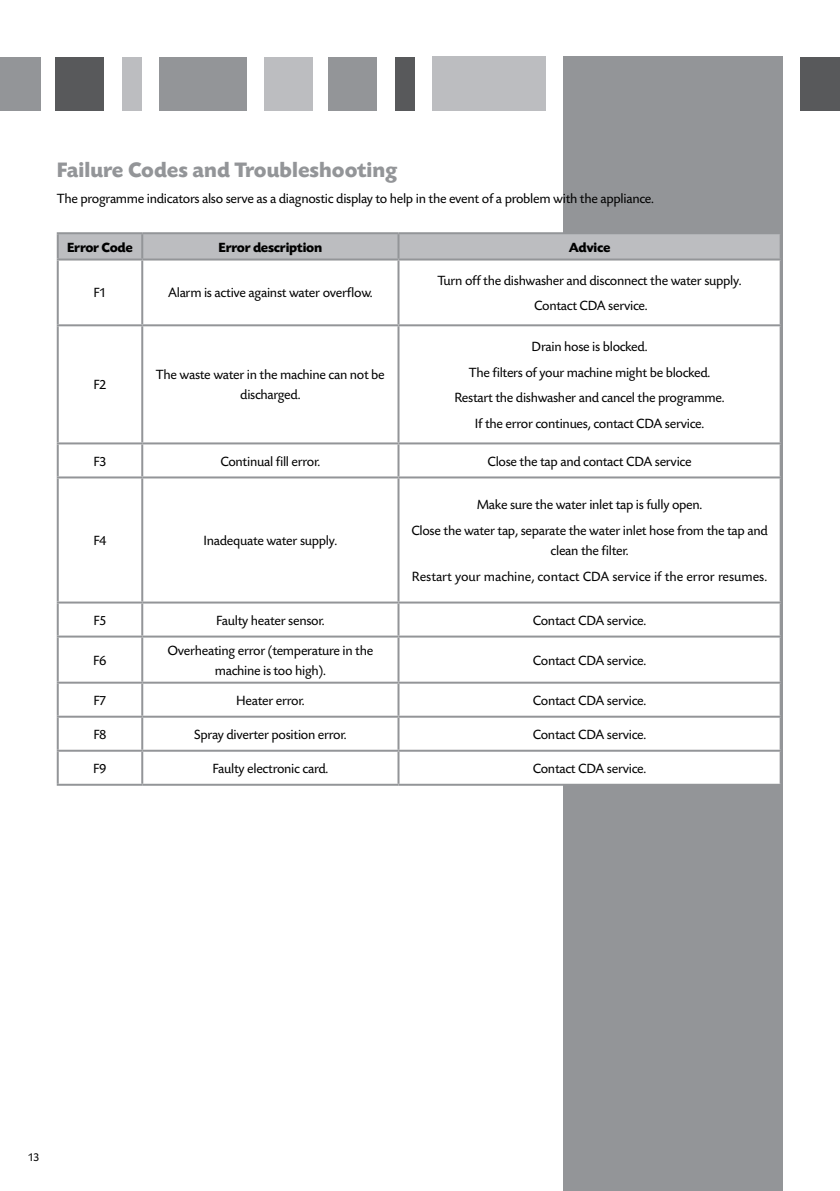
<style>
.page{position:relative;width:840px;height:1191px;background:#fff}
.page>*{position:absolute;margin:0;border:0;box-sizing:border-box;transform-origin:0 0}
.t1{font:700 22px "Today SB";color:#939598}
.t2{font:14px/25.6px "Today SB";letter-spacing:-.02em;color:#000;text-align:center}
.t3{font:14px/25.6px "Today SB";color:#000;text-align:center}
.t4{font:700 14px "Today SB";letter-spacing:-.02em;color:#000}
.t5{font:12px "Today SB";color:#000}
</style>
<div class="page">
<div style="left:563px;top:57px;width:219px;height:1134px;background:#939598"></div>
<div style="left:800px;top:57px;width:39px;height:53px;background:#58595b"></div>
<div style="left:394px;top:57px;width:20px;height:53px;background:#58595b"></div>
<div style="left:328px;top:57px;width:48px;height:53px;background:#939598"></div>
<div style="left:264px;top:57px;width:48px;height:53px;background:#bcbdc0"></div>
<div style="left:159px;top:57px;width:88px;height:53px;background:#939598"></div>
<div style="left:122px;top:57px;width:19px;height:53px;background:#bcbdc0"></div>
<div style="left:56px;top:57px;width:48px;height:53px;background:#58595b"></div>
<div style="left:0;top:57px;width:40px;height:53px;background:#939598"></div>
<div style="left:432px;top:57px;width:113px;height:54px;background:#bcbdc0"></div>
<div style="left:59px;top:234px;width:720px;height:24px;background:#bcbdc0"></div>
<svg style="left:59px;top:260px;width:720px;height:523px"></svg>
<hr style="left:57px;top:232px;width:85px;height:2px;background:#939598">
<hr style="left:57px;top:234px;width:2px;height:24px;background:#939598">
<hr style="left:142px;top:232px;width:256px;height:2px;background:#939598">
<hr style="left:398px;top:232px;width:383px;height:2px;background:#939598">
<hr style="left:57px;top:258px;width:85px;height:2px;background:#939598">
<hr style="left:57px;top:260px;width:2px;height:64px;background:#939598">
<hr style="left:142px;top:258px;width:256px;height:2px;background:#939598">
<hr style="left:141px;top:260px;width:2px;height:64px;background:#939598">
<hr style="left:398px;top:258px;width:383px;height:2px;background:#939598">
<hr style="left:397px;top:260px;width:2px;height:64px;background:#939598">
<hr style="left:57px;top:324px;width:85px;height:2px;background:#939598">
<hr style="left:57px;top:326px;width:2px;height:116px;background:#939598">
<hr style="left:142px;top:324px;width:256px;height:2px;background:#939598">
<hr style="left:141px;top:326px;width:2px;height:116px;background:#939598">
<hr style="left:398px;top:324px;width:383px;height:2px;background:#939598">
<hr style="left:397px;top:326px;width:2px;height:116px;background:#939598">
<hr style="left:57px;top:442px;width:85px;height:2px;background:#939598">
<hr style="left:57px;top:444px;width:2px;height:32px;background:#939598">
<hr style="left:142px;top:442px;width:256px;height:2px;background:#939598">
<hr style="left:141px;top:444px;width:2px;height:32px;background:#939598">
<hr style="left:398px;top:442px;width:383px;height:2px;background:#939598">
<hr style="left:397px;top:444px;width:2px;height:32px;background:#939598">
<hr style="left:57px;top:476px;width:85px;height:2px;background:#939598">
<hr style="left:57px;top:478px;width:2px;height:123px;background:#939598">
<hr style="left:142px;top:476px;width:256px;height:2px;background:#939598">
<hr style="left:141px;top:478px;width:2px;height:123px;background:#939598">
<hr style="left:398px;top:476px;width:383px;height:2px;background:#939598">
<hr style="left:397px;top:478px;width:2px;height:123px;background:#939598">
<hr style="left:57px;top:601px;width:85px;height:2px;background:#939598">
<hr style="left:57px;top:603px;width:2px;height:32px;background:#939598">
<hr style="left:142px;top:601px;width:256px;height:2px;background:#939598">
<hr style="left:141px;top:603px;width:2px;height:32px;background:#939598">
<hr style="left:398px;top:601px;width:383px;height:2px;background:#939598">
<hr style="left:397px;top:603px;width:2px;height:32px;background:#939598">
<hr style="left:57px;top:635px;width:85px;height:2px;background:#939598">
<hr style="left:57px;top:637px;width:2px;height:44px;background:#939598">
<hr style="left:142px;top:635px;width:256px;height:2px;background:#939598">
<hr style="left:141px;top:637px;width:2px;height:44px;background:#939598">
<hr style="left:398px;top:635px;width:383px;height:2px;background:#939598">
<hr style="left:397px;top:637px;width:2px;height:44px;background:#939598">
<hr style="left:57px;top:681px;width:85px;height:2px;background:#939598">
<hr style="left:57px;top:683px;width:2px;height:32px;background:#939598">
<hr style="left:142px;top:681px;width:256px;height:2px;background:#939598">
<hr style="left:141px;top:683px;width:2px;height:32px;background:#939598">
<hr style="left:398px;top:681px;width:383px;height:2px;background:#939598">
<hr style="left:397px;top:683px;width:2px;height:32px;background:#939598">
<hr style="left:57px;top:715px;width:85px;height:2px;background:#939598">
<hr style="left:57px;top:717px;width:2px;height:32px;background:#939598">
<hr style="left:142px;top:715px;width:256px;height:2px;background:#939598">
<hr style="left:141px;top:717px;width:2px;height:32px;background:#939598">
<hr style="left:398px;top:715px;width:383px;height:2px;background:#939598">
<hr style="left:397px;top:717px;width:2px;height:32px;background:#939598">
<hr style="left:57px;top:749px;width:85px;height:2px;background:#939598">
<hr style="left:57px;top:751px;width:2px;height:32px;background:#939598">
<hr style="left:142px;top:749px;width:256px;height:2px;background:#939598">
<hr style="left:141px;top:751px;width:2px;height:32px;background:#939598">
<hr style="left:398px;top:749px;width:383px;height:2px;background:#939598">
<hr style="left:397px;top:751px;width:2px;height:32px;background:#939598">
<hr style="left:57px;top:783px;width:85px;height:2px;background:#939598">
<hr style="left:142px;top:783px;width:256px;height:2px;background:#939598">
<hr style="left:398px;top:783px;width:383px;height:2px;background:#939598">
<hr style="left:141px;top:234px;width:2px;height:24px;background:#939598">
<hr style="left:397px;top:234px;width:2px;height:24px;background:#939598">
<h1 class="t1" style="left:57px;top:158px;width:342px">Failure Codes and Troubleshooting</h1>
<p class="t2" style="left:57px;top:186px;width:598px">The programme indicators also serve as a diagnostic display to help in the event of a problem with the appliance.</p>
<p class="t4" style="left:67px;top:239px;width:67px">Error Code</p>
<p class="t4" style="left:218px;top:239px;width:105px">Error description</p>
<p class="t4" style="left:568px;top:239px;width:43px">Advice</p>
<p class="t2" style="left:93px;top:281px;width:15px">F1</p>
<p class="t2" style="left:168px;top:281px;width:206px">Alarm is active against water overflow.</p>
<p class="t2" style="left:437px;top:268px;width:305px">Turn off the dishwasher and disconnect the water supply.<br>Contact CDA service.</p>
<p class="t2" style="left:93px;top:372px;width:15px">F2</p>
<p class="t2" style="left:156px;top:365px;width:230px;line-height:20px">The waste water in the machine can not be discharged.</p>
<p class="t2" style="left:454px;top:334px;width:271px">Drain hose is blocked.<br>The filters of your machine might be blocked.<br>Restart the dishwasher and cancel the programme.<br>If the error continues, contact CDA service.</p>
<p class="t2" style="left:93px;top:449px;width:15px">F3</p>
<p class="t2" style="left:220px;top:449px;width:101px">Continual fill error.</p>
<p class="t2" style="left:487px;top:449px;width:205px">Close the tap and contact CDA service</p>
<p class="t2" style="left:93px;top:528px;width:15px">F4</p>
<p class="t2" style="left:203px;top:528px;width:135px">Inadequate water supply.</p>
<p class="t2" style="left:411px;top:492px;width:358px">Make sure the water inlet tap is fully open.<br>Close the water tap, separate the water inlet hose from the tap and</p>
<p class="t3" style="left:411px;top:538px;width:356px">clean the filter.<br>Restart your machine, contact CDA service if the error resumes.</p>
<p class="t2" style="left:93px;top:608px;width:15px">F5</p>
<p class="t2" style="left:216px;top:608px;width:110px">Faulty heater sensor.</p>
<p class="t2" style="left:532px;top:608px;width:115px">Contact CDA service.</p>
<p class="t2" style="left:93px;top:648px;width:15px">F6</p>
<p class="t2" style="left:167px;top:640px;width:207px;line-height:20px">Overheating error (temperature in the machine is too high).</p>
<p class="t2" style="left:532px;top:648px;width:115px">Contact CDA service.</p>
<p class="t2" style="left:93px;top:688px;width:15px">F7</p>
<p class="t2" style="left:236px;top:688px;width:70px">Heater error.</p>
<p class="t2" style="left:532px;top:688px;width:115px">Contact CDA service.</p>
<p class="t2" style="left:93px;top:722px;width:15px">F8</p>
<p class="t2" style="left:194px;top:722px;width:154px">Spray diverter position error.</p>
<p class="t2" style="left:532px;top:722px;width:115px">Contact CDA service.</p>
<p class="t2" style="left:93px;top:756px;width:15px">F9</p>
<p class="t2" style="left:212px;top:756px;width:117px">Faulty electronic card.</p>
<p class="t2" style="left:532px;top:756px;width:115px">Contact CDA service.</p>
<p class="t5" style="left:28px;top:1151px;width:13px">13</p>
</div>
